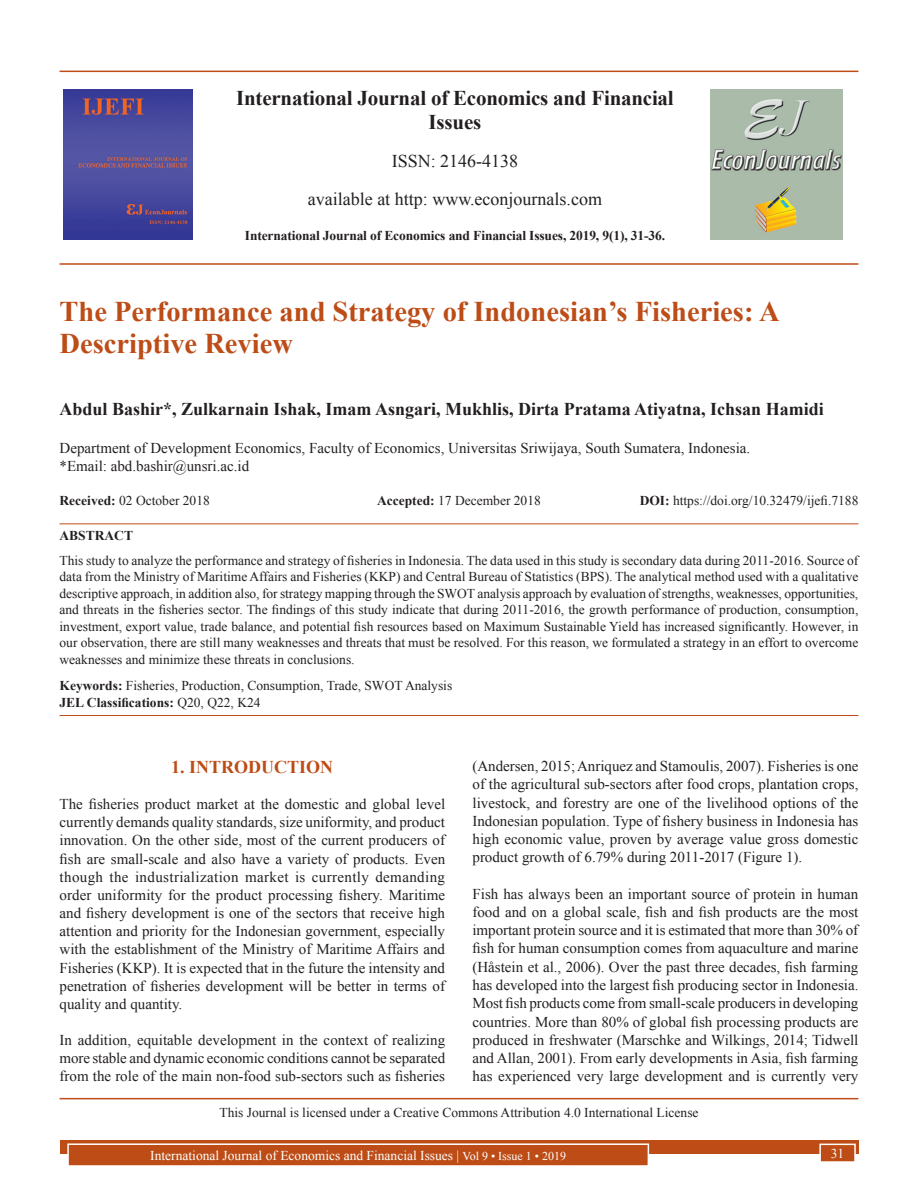
<style>
.page{position:relative;width:918px;height:1188px;background:#fff}
.page>*{position:absolute;margin:0;border:0;box-sizing:border-box;transform-origin:0 0}
.AT{font:700 28.5px/31.5px "Times New Roman";color:#bd4c16}
.Issue_details{font:700 21px/24px "Times New Roman";letter-spacing:-.01em;color:#231f20;text-align:center}
.AU{font:700 18px "Times New Roman";color:#231f20}
.Issue_details-2{font:18px "Times New Roman";color:#231f20}
.t1{font:700 18px "Times New Roman";color:#bd4c16}
.TX{font:15px/18.3px "Times New Roman";color:#231f20;text-align:justify}
.AFF{font:15px/18px "Times New Roman";color:#231f20}
.ABS{font:13.5px/16.5px "Times New Roman";color:#231f20;text-align:justify}
.KWD{font:13.5px/16.2px "Times New Roman";color:#231f20}
.HIS{font:13.5px "Times New Roman";color:#231f20}
.CCA{font:13.5px "Times New Roman";color:#231f20}
.Folio{font:13.5px "Times New Roman";color:#fff}
.Issue_details-3{font:700 13.5px "Times New Roman";letter-spacing:-.01em;color:#231f20}
.ABSH{font:700 13.5px "Times New Roman";color:#231f20}
.s1{font-weight:700}
.s2{font-size:12px}
</style>
<div class="page">
<hr style="left:60px;top:71px;width:798px;height:1px;background:#bd4c16">
<hr style="left:60px;top:263px;width:798px;height:2px;background:#bd4c16">
<img style="left:64px;top:89px;width:129px;height:151px">
<img style="left:711px;top:89px;width:132px;height:150px">
<div style="left:60px;top:1140px;width:798px;height:13px;background:#bd4c16"></div>
<div style="left:68px;top:1144px;width:580px;height:22px;background:#bd4c16"></div>
<div style="left:67px;top:1143px;width:582px;height:24px;border:2px solid #fff"></div>
<div style="left:820px;top:1144px;width:35px;height:18px;background:#bd4c16"></div>
<div style="left:819px;top:1144px;width:37px;height:19px;border:2px solid #fff"></div>
<hr style="left:60px;top:523px;width:798px;height:1px;background:#bd4c16">
<hr style="left:60px;top:715px;width:798px;height:1px;background:#bd4c16">
<hr style="left:60px;top:1098px;width:798px;height:1px;background:#bd4c16">
<p class="Issue_details" style="left:236px;top:85px;width:439px">International Journal of Economics and Financial<br>Issues</p>
<p class="Issue_details-2" style="left:392px;top:149px;width:128px">ISSN: 2146-4138</p>
<p class="Issue_details-2" style="left:308px;top:187px;width:296px">available at http: www.econjournals.com</p>
<p class="Issue_details-3" style="left:245px;top:226px;width:422px">International Journal of Economics and Financial Issues, 2019, 9(1), 31-36.</p>
<p class="AT" style="left:60px;top:295px;width:722px">The Performance and Strategy of Indonesian’s Fisheries: A<br>Descriptive Review</p>
<p class="AU" style="left:60px;top:396px;width:766px">Abdul Bashir*, Zulkarnain Ishak, Imam Asngari, Mukhlis, Dirta Pratama Atiyatna, Ichsan Hamidi</p>
<p class="AFF" style="left:60px;top:438px;width:692px">Department of Development Economics, Faculty of Economics, Universitas Sriwijaya, South Sumatera, Indonesia. *Email: abd.bashir@unsri.ac.id</p>
<p class="HIS" style="left:60px;top:492px;width:152px"><span class="s1">Received:</span> 02 October 2018</p>
<p class="HIS" style="left:377px;top:492px;width:165px"><span class="s1">Accepted:</span> 17 December 2018</p>
<p class="HIS" style="left:640px;top:492px;width:220px"><span class="s1">DOI:</span> https://doi.org/10.32479/ijefi.7188</p>
<p class="ABSH" style="left:60px;top:526px;width:75px">ABSTRACT</p>
<p class="ABS" style="left:60px;top:552px;width:800px">This study to analyze the performance and strategy of fisheries in Indonesia. The data used in this study is secondary data during 2011-2016. Source of data from the Ministry of Maritime Affairs and Fisheries (KKP) and Central Bureau of Statistics (BPS). The analytical method used with a qualitative descriptive approach, in addition also, for strategy mapping through the SWOT analysis approach by evaluation of strengths, weaknesses, opportunities, and threats in the fisheries sector. The findings of this study indicate that during 2011-2016, the growth performance of production, consumption, investment, export value, trade balance, and potential fish resources based on Maximum Sustainable Yield has increased significantly. However, in our observation, there are still many weaknesses and threats that must be resolved. For this reason, we formulated a strategy in an effort to overcome weaknesses and minimize these threats in conclusions.</p>
<p class="KWD" style="left:60px;top:678px;width:394px"><span class="s1">Keywords:</span> Fisheries, Production, Consumption, Trade, SWOT Analysis<br><span class="s1">JEL Classifications:</span> Q20, Q22, K24</p>
<p class="TX" style="left:472px;top:757px;width:387px">(Andersen, 2015; Anriquez and Stamoulis, 2007). Fisheries is one of the agricultural sub-sectors after food crops, plantation crops, livestock, and forestry are one of the livelihood options of the Indonesian population. Type of fishery business in Indonesia has high economic value, proven by average value gross domestic product growth of 6.79% during 2011-2017 (Figure 1).</p>
<p class="TX" style="left:472px;top:884px;width:387px">Fish has always been an important source of protein in human food and on a global scale, fish and fish products are the most important protein source and it is estimated that more than 30% of fish for human consumption comes from aquaculture and marine (Håstein et al., 2006). Over the past three decades, fish farming has developed into the largest fish producing sector in Indonesia.<br>Most fish products come from small-scale producers in developing countries. More than 80% of global fish processing products are produced in freshwater (Marschke and Wilkings, 2014; Tidwell and Allan, 2001). From early developments in Asia, fish farming has experienced very large development and is currently very</p>
<p class="CCA" style="left:219px;top:1104px;width:481px">This Journal is licensed under a Creative Commons Attribution 4.0 International License</p>
<h1 class="t1" style="left:171px;top:754px;width:163px">1. INTRODUCTION</h1>
<p class="TX" style="left:60px;top:795px;width:387px">The fisheries product market at the domestic and global level currently demands quality standards, size uniformity, and product innovation. On the other side, most of the current producers of fish are small-scale and also have a variety of products. Even though the industrialization market is currently demanding order uniformity for the product processing fishery. Maritime and fishery development is one of the sectors that receive high attention and priority for the Indonesian government, especially with the establishment of the Ministry of Maritime Affairs and Fisheries (KKP). It is expected that in the future the intensity and penetration of fisheries development will be better in terms of quality and quantity.</p>
<p class="TX" style="left:60px;top:1031px;width:387px">In addition, equitable development in the context of realizing more stable and dynamic economic conditions cannot be separated from the role of the main non-food sub-sectors such as fisheries</p>
<p class="Folio" style="left:150px;top:1146px;width:417px">International Journal of Economics and Financial Issues | <span class="s2">Vol 9 • Issue 1 • 2019</span></p>
<p class="Folio" style="left:831px;top:1144px;width:15px">31</p>
</div>
